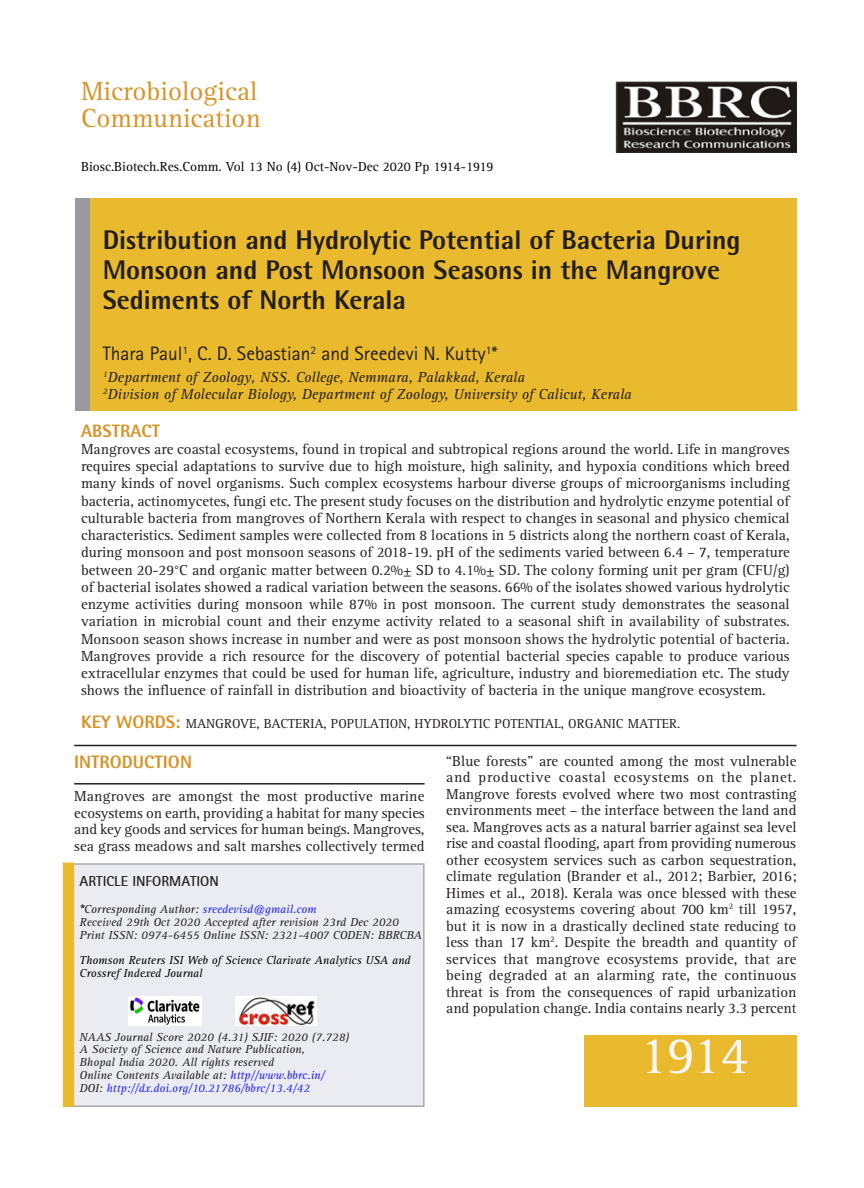
<style>
.page{position:relative;width:864px;height:1188px;background:#fff}
.page>*{position:absolute;margin:0;border:0;box-sizing:border-box;transform-origin:0 0}
.Body_text{font:54px "Rotis Serif Std";color:#f6f6f7}
.Body_text-2{font:800 27px/30px "Rotis Semi Sans Std";color:#231f20}
.Body_text-3{font:27px "Rotis Serif Std";color:#d69429}
.Body_text-4{font:19.5px "Rotis Sans Serif Std";color:#231f20}
.Body_text-5{font:800 18px "Rotis Semi Sans Std";color:#d69429}
.Body_text-6{font:15px/16.5px "Rotis Serif Std";color:#231f20;text-align:justify}
.Body_text-7{font:italic 15px/16.5px "Rotis Serif Std";color:#231f20}
.Body_text-8{font:700 14.55px "Rotis Sans Serif 65";color:#231f20}
.Body_text-9{font:13.5px "Rotis Serif Std";color:#231f20}
.Body_text-10{font:13.5px "Rotis Serif Std";color:#000}
.Body_text-11{font:italic 12px "Rotis Serif Std";color:#231f20}
.Body_text-12{font:italic 12px/12.8px "Rotis Serif Std";color:#000}
.Body_text-13{font:italic 12px "Rotis Serif Std";color:#2321e8}
.s1{font-family:"Rotis Semi Sans Std";font-weight:800;font-size:18px;color:#d69429}
.s2{font-family:"Arial";font-weight:700}
.s3{color:#2321e8}
.s4{color:#2317ef}
.s5{color:#231f20}
</style>
<div class="page">
<img style="left:615px;top:81px;width:181px;height:72px">
<div style="left:89px;top:198px;width:707px;height:212px;background:#eaba2e"></div>
<div style="left:75px;top:198px;width:15px;height:213px;background:#989a9d"></div>
<div style="left:584px;top:1035px;width:212px;height:72px;background:#eaba2e"></div>
<hr style="left:74px;top:745px;width:722px;height:1px;background:#231f20">
<div style="left:73px;top:864px;width:350px;height:242px;background:#eaecf2"></div>
<img style="left:235px;top:997px;width:82px;height:29px">
<img style="left:128px;top:997px;width:74px;height:29px">
<hr style="left:423px;top:863px;width:2px;height:244px;background:#a8aaad">
<hr style="left:73px;top:863px;width:350px;height:2px;background:#a8aaad">
<hr style="left:73px;top:1106px;width:350px;height:1px;background:#a8aaad">
<div style="left:63px;top:862px;width:11px;height:245px;background:#eaba2e"></div>
<hr style="left:74px;top:783px;width:351px;height:2px;background:#231f20">
<p class="Body_text-3" style="left:81px;top:75px;width:178px">Microbiological</p>
<p class="Body_text-3" style="left:81px;top:102px;width:181px">Communication</p>
<p class="Body_text-10" style="left:81px;top:158px;width:414px">Biosc.Biotech.Res.Comm. Vol 13 No (4) Oct-Nov-Dec 2020 Pp 1914-1919</p>
<p class="Body_text-2" style="left:103px;top:225px;width:639px">Distribution and Hydrolytic Potential of Bacteria During<br>Monsoon and Post Monsoon Seasons in the Mangrove<br>Sediments of North Kerala</p>
<p class="Body_text-4" style="left:103px;top:342px;width:397px">Thara Paul<sup>1</sup>, C. D. Sebastian<sup>2</sup> and Sreedevi N. Kutty<sup>1</sup>*</p>
<p class="Body_text-7" style="left:103px;top:370px;width:530px"><sup>1</sup>Department of Zoology, NSS. College, Nemmara, Palakkad, Kerala<br><sup>2</sup>Division of Molecular Biology, Department of Zoology, University of Calicut, Kerala</p>
<p class="Body_text-5" style="left:81px;top:419px;width:81px">ABSTRACT</p>
<p class="Body_text-6" style="left:81px;top:441px;width:711px;line-height:17.2px">Mangroves are coastal ecosystems, found in tropical and subtropical regions around the world. Life in mangroves requires special adaptations to survive due to high moisture, high salinity, and hypoxia conditions which breed many kinds of novel organisms. Such complex ecosystems harbour diverse groups of microorganisms including bacteria, actinomycetes, fungi etc. The present study focuses on the distribution and hydrolytic enzyme potential of culturable bacteria from mangroves of Northern Kerala with respect to changes in seasonal and physico chemical characteristics. Sediment samples were collected from 8 locations in 5 districts along the northern coast of Kerala, during monsoon and post monsoon seasons of 2018-19. pH of the sediments varied between 6.4 – 7, temperature between 20-29°C and organic matter between 0.2%± SD to 4.1%± SD. The colony forming unit per gram (CFU/g) of bacterial isolates showed a radical variation between the seasons. 66% of the isolates showed various hydrolytic enzyme activities during monsoon while 87% in post monsoon. The current study demonstrates the seasonal variation in microbial count and their enzyme activity related to a seasonal shift in availability of substrates.<br>Monsoon season shows increase in number and were as post monsoon shows the hydrolytic potential of bacteria.<br>Mangroves provide a rich resource for the discovery of potential bacterial species capable to produce various extracellular enzymes that could be used for human life, agriculture, industry and bioremediation etc. The study shows the influence of rainfall in distribution and bioactivity of bacteria in the unique mangrove ecosystem.</p>
<p class="Body_text-9" style="left:81px;top:716px;width:601px"><span class="s1">KEY WORDS:</span> Mangrove, bacteria, population, hydrolytic potential, organic matter.</p>
<p class="Body_text-5" style="left:74px;top:750px;width:119px">INTRODUCTION</p>
<p class="Body_text-6" style="left:74px;top:788px;width:352px">Mangroves are amongst the most productive marine ecosystems on earth, providing a habitat for many species and key goods and services for human beings. Mangroves, sea grass meadows and salt marshes collectively termed</p>
<p class="Body_text-8" style="left:80px;top:872px;width:141px">ARTICLE INFORMATION</p>
<p class="Body_text-11" style="left:80px;top:902px;width:239px"><span class="s2">*</span>Corresponding Author: <span class="s3">sreedevisd@gmail.com</span></p>
<p class="Body_text-11" style="left:80px;top:915px;width:321px">Received 29th Oct 2020 Accepted after revision 23rd Dec 2020</p>
<p class="Body_text-11" style="left:80px;top:928px;width:344px">Print ISSN: 0974-6455 Online ISSN: 2321-4007 CODEN: BBRCBA</p>
<p class="Body_text-12" style="left:80px;top:954px;width:332px">Thomson Reuters ISI Web of Science Clarivate Analytics USA and<br>Crossref Indexed Journal</p>
<p class="Body_text-11" style="left:80px;top:1030px;width:271px">NAAS Journal Score 2020 (4.31) SJIF: 2020 (7.728)</p>
<p class="Body_text-11" style="left:80px;top:1043px;width:227px">A Society of Science and Nature Publication,</p>
<p class="Body_text-11" style="left:80px;top:1055px;width:196px">Bhopal India 2020. All rights reserved</p>
<p class="Body_text-11" style="left:80px;top:1068px;width:247px">Online Contents Available at: <span class="s4">http//www.bbrc.in/</span></p>
<p class="Body_text-13" style="left:80px;top:1081px;width:232px"><span class="s5">DOI:</span> http://dx.doi.org/10.21786/bbrc/13.4/42</p>
<p class="Body_text-6" style="left:446px;top:753px;width:352px">“Blue forests” are counted among the most vulnerable and productive coastal ecosystems on the planet.<br>Mangrove forests evolved where two most contrasting environments meet – the interface between the land and sea. Mangroves acts as a natural barrier against sea level rise and coastal flooding, apart from providing numerous other ecosystem services such as carbon sequestration, climate regulation (Brander et al., 2012; Barbier, 2016; Himes et al., 2018). Kerala was once blessed with these amazing ecosystems covering about 700 km<sup>2</sup> till 1957, but it is now in a drastically declined state reducing to less than 17 km<sup>2</sup>. Despite the breadth and quantity of services that mangrove ecosystems provide, that are being degraded at an alarming rate, the continuous threat is from the consequences of rapid urbanization and population change. India contains nearly 3.3 percent</p>
<p class="Body_text" style="left:639px;top:1024px;width:111px">1914</p>
</div>
